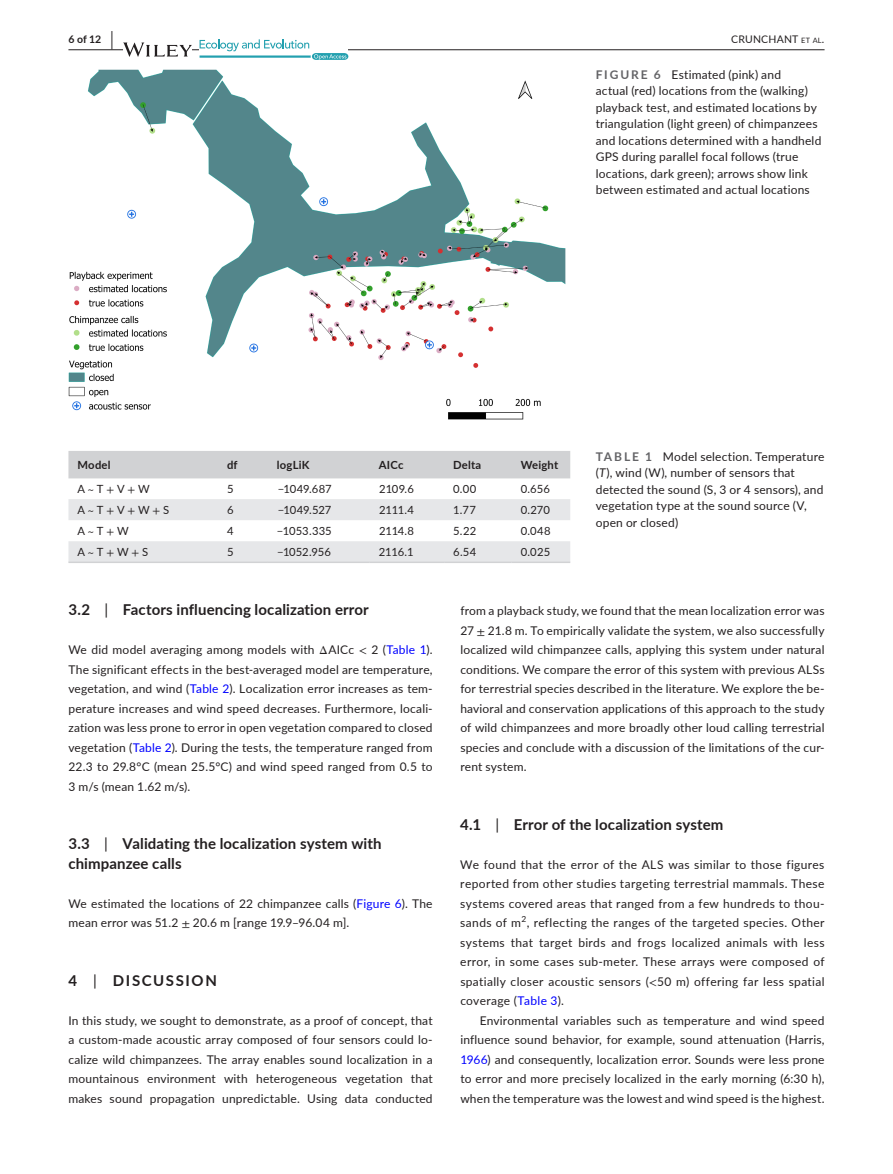
<style>
.page{position:relative;width:893px;height:1174px;background:#fff}
.page>*{position:absolute;margin:0;border:0;box-sizing:border-box;transform-origin:0 0}
.t1{font:700 15px/19.5px "Lato";letter-spacing:.01em;color:#231f20}
.t2{font:700 15px "Lato";letter-spacing:.11em;color:#231f20}
.t3{font:12px/19.5px "Lato";letter-spacing:.015em;color:#231f20;text-align:justify}
.t4{font:11.25px "Lato";letter-spacing:-.005em;color:#231f20}
.t5{font:700 11.25px "Lato";letter-spacing:.015em;color:#231f20}
.t6{font:10.5px "Lato";letter-spacing:.02em;color:#231f20}
.t7{font:700 10.5px "Lato";color:#231f20}
.t8{font:8.4px "Lato";color:#231f20}
.s1{font-size:19.5px}
.s2{font-size:7.35px}
.s3{font-weight:700;color:#636366}
.s4{font-family:"STIX"}
.s5{font-style:italic}
.s6{font-weight:400}
.s7{color:#00f}
</style>
<div class="page">
<hr style="left:68px;top:49px;width:756px;height:1px;background:#231f20">
<svg style="left:123px;top:42px;width:69px;height:15px"></svg>
<svg style="left:200px;top:39px;width:148px;height:21px"></svg>
<img style="left:68px;top:69px;width:498px;height:350px">
<div style="left:68px;top:451px;width:502px;height:27px;background:#d1d2d4"></div>
<svg style="left:68px;top:499px;width:502px;height:62px"></svg>
<hr style="left:68px;top:561px;width:150px;height:2px;background:#d1d2d4">
<hr style="left:218px;top:561px;width:50px;height:2px;background:#d1d2d4">
<hr style="left:268px;top:561px;width:102px;height:2px;background:#d1d2d4">
<hr style="left:370px;top:561px;width:74px;height:2px;background:#d1d2d4">
<hr style="left:444px;top:561px;width:68px;height:2px;background:#d1d2d4">
<hr style="left:512px;top:561px;width:58px;height:2px;background:#d1d2d4">
<p class="t7" style="left:68px;top:31px;width:46px">6 of 12 <span class="s1">|</span></p>
<p class="t6" style="left:731px;top:31px;width:95px">CRUNCHANT <span class="s2">et al</span>.</p>
<p class="t3" style="left:596px;top:66px;width:227px;line-height:16.5px;text-align:left"><span class="s3">FIGURE 6</span> Estimated (pink) and<br>actual (red) locations from the (walking) playback test, and estimated locations by triangulation (light green) of chimpanzees and locations determined with a handheld GPS during parallel focal follows (true locations, dark green); arrows show link between estimated and actual locations</p>
<p class="t5" style="left:77px;top:457px;width:35px">Model</p>
<p class="t5" style="left:227px;top:457px;width:12px">df</p>
<p class="t5" style="left:277px;top:457px;width:34px">logLiK</p>
<p class="t5" style="left:379px;top:457px;width:26px">AICc</p>
<p class="t5" style="left:453px;top:457px;width:30px">Delta</p>
<p class="t5" style="left:521px;top:457px;width:39px">Weight</p>
<p class="t4" style="left:77px;top:481px;width:74px">A<span class="s4">~</span>T<span class="s4">+</span>V<span class="s4">+</span>W</p>
<p class="t4" style="left:227px;top:481px;width:8px">5</p>
<p class="t4" style="left:278px;top:481px;width:55px">−1049.687</p>
<p class="t4" style="left:379px;top:481px;width:36px">2109.6</p>
<p class="t4" style="left:453px;top:481px;width:25px">0.00</p>
<p class="t4" style="left:521px;top:481px;width:31px">0.656</p>
<p class="t4" style="left:77px;top:502px;width:93px">A<span class="s4">~</span>T<span class="s4">+</span>V<span class="s4">+</span>W<span class="s4">+</span>S</p>
<p class="t4" style="left:227px;top:502px;width:8px">6</p>
<p class="t4" style="left:278px;top:502px;width:55px">−1049.527</p>
<p class="t4" style="left:379px;top:502px;width:36px">2111.4</p>
<p class="t4" style="left:453px;top:502px;width:24px">1.77</p>
<p class="t4" style="left:521px;top:502px;width:31px">0.270</p>
<p class="t4" style="left:77px;top:523px;width:53px">A<span class="s4">~</span>T<span class="s4">+</span>W</p>
<p class="t4" style="left:227px;top:523px;width:8px">4</p>
<p class="t4" style="left:277px;top:523px;width:56px">−1053.335</p>
<p class="t4" style="left:379px;top:523px;width:37px">2114.8</p>
<p class="t4" style="left:453px;top:523px;width:24px">5.22</p>
<p class="t4" style="left:521px;top:523px;width:31px">0.048</p>
<p class="t4" style="left:77px;top:544px;width:72px">A<span class="s4">~</span>T<span class="s4">+</span>W<span class="s4">+</span>S</p>
<p class="t4" style="left:227px;top:544px;width:8px">5</p>
<p class="t4" style="left:277px;top:544px;width:55px">−1052.956</p>
<p class="t4" style="left:379px;top:544px;width:36px">2116.1</p>
<p class="t4" style="left:453px;top:544px;width:25px">6.54</p>
<p class="t4" style="left:521px;top:544px;width:31px">0.025</p>
<p class="t3" style="left:596px;top:447px;width:230px;line-height:16.5px;text-align:left"><span class="s3">TABLE 1</span> Model selection. Temperature (<span class="s5">T</span>), wind (W), number of sensors that detected the sound (S, 3 or 4 sensors), and vegetation type at the sound source (V, open or closed)</p>
<p class="t1" style="left:68px;top:599px;width:302px">3.2 <span class="s6">|</span> Factors influencing localization error</p>
<p class="t3" style="left:68px;top:639px;width:366px">We did model averaging among models with <span class="s4">Δ</span>AICc <span class="s4">&lt;</span> 2 (<span class="s7">Table 1</span>).<br>The significant effects in the best-averaged model are temperature, vegetation, and wind (<span class="s7">Table 2</span>). Localization error increases as tem&shy;perature increases and wind speed decreases. Furthermore, locali&shy;zation was less prone to error in open vegetation compared to closed vegetation (<span class="s7">Table 2</span>). During the tests, the temperature ranged from 22.3 to 29.8°C (mean 25.5°C) and wind speed ranged from 0.5 to 3 m/s (mean 1.62 m/s).</p>
<p class="t1" style="left:68px;top:833px;width:315px">3.3 <span class="s6">|</span> Validating the localization system with chimpanzee calls</p>
<p class="t3" style="left:68px;top:893px;width:366px">We estimated the locations of 22 chimpanzee calls (<span class="s7">Figure 6</span>). The mean error was 51.2 <span class="s4">±</span> 20.6 m [range 19.9–96.04 m].</p>
<p class="t2" style="left:68px;top:969px;width:150px">4 <span class="s6">|</span> DISCUSSION</p>
<p class="t3" style="left:68px;top:1010px;width:366px">In this study, we sought to demonstrate, as a proof of concept, that a custom-made acoustic array composed of four sensors could lo&shy;calize wild chimpanzees. The array enables sound localization in a mountainous environment with heterogeneous vegetation that makes sound propagation unpredictable. Using data conducted</p>
<p class="t3" style="left:460px;top:600px;width:366px">from a playback study, we found that the mean localization error was 27 <span class="s4">±</span> 21.8 m. To empirically validate the system, we also successfully localized wild chimpanzee calls, applying this system under natural conditions. We compare the error of this system with previous ALSs for terrestrial species described in the literature. We explore the be&shy;havioral and conservation applications of this approach to the study of wild chimpanzees and more broadly other loud calling terrestrial species and conclude with a discussion of the limitations of the cur&shy;rent system.</p>
<p class="t1" style="left:460px;top:814px;width:265px">4.1 <span class="s6">|</span> Error of the localization system</p>
<p class="t3" style="left:460px;top:854px;width:366px">We found that the error of the ALS was similar to those figures reported from other studies targeting terrestrial mammals. These systems covered areas that ranged from a few hundreds to thou&shy;sands of m</p>
<p class="t8" style="left:521px;top:913px;width:6px">2</p>
<p class="t3" style="left:460px;top:912px;width:366px;text-indent:66px">, reflecting the ranges of the targeted species. Other systems that target birds and frogs localized animals with less error, in some cases sub-meter. These arrays were composed of spatially closer acoustic sensors (<span class="s4">&lt;</span>50 m) offering far less spatial coverage (<span class="s7">Table 3</span>).</p>
<p class="t3" style="left:460px;top:1010px;width:366px;text-indent:20px">Environmental variables such as temperature and wind speed influence sound behavior, for example, sound attenuation (Harris, <span class="s7">1966</span>) and consequently, localization error. Sounds were less prone to error and more precisely localized in the early morning (6:30 h), when the temperature was the lowest and wind speed is the highest.</p>
</div>
